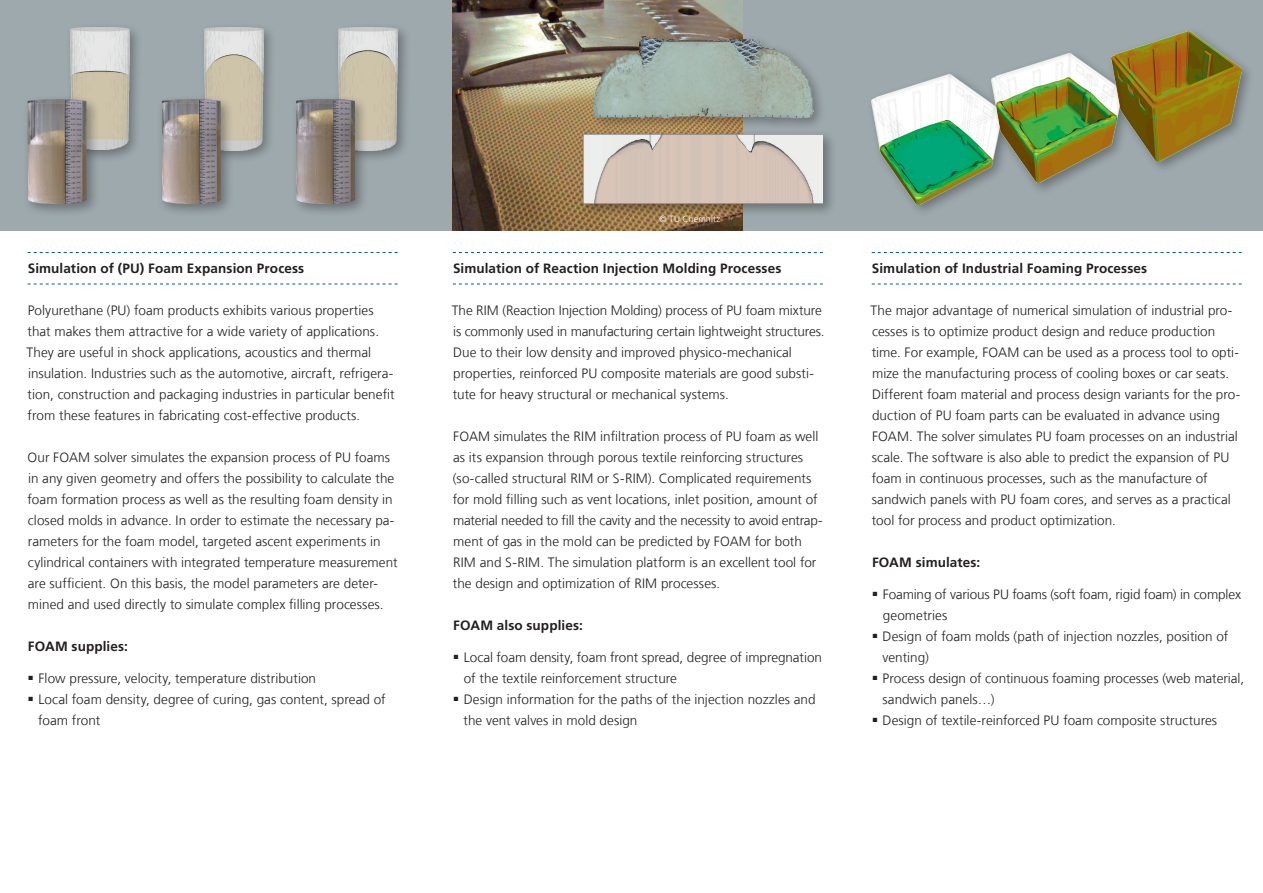
<style>
.page{position:relative;width:1263px;height:893px;background:#fff}
.page>*{position:absolute;margin:0;border:0;box-sizing:border-box;transform-origin:0 0}
.t1{font:300 13.5px/21px "Frutiger LT Com";color:#231f20}
.t2{font:700 13.5px "Frutiger LT Com";letter-spacing:.01em;color:#231f20}
.t3{font:300 9px "Frutiger LT Com";letter-spacing:.015em;color:#fff}
</style>
<div class="page">
<div style="left:0;top:0;width:1263px;height:231px;background:#9da9ad"></div>
<img style="left:453px;top:0;width:289px;height:231px">
<div style="left:578px;top:129px;width:258px;height:89px;background:#231f20;opacity:.4"></div>
<img style="left:583px;top:134px;width:240px;height:70px">
<div style="left:589px;top:31px;width:237px;height:100px;background:#231f20;opacity:.4"></div>
<img style="left:594px;top:35px;width:219px;height:84px">
<div style="left:334px;top:22px;width:77px;height:142px;background:#231f20;opacity:.4"></div>
<img style="left:339px;top:27px;width:59px;height:123px">
<div style="left:291px;top:94px;width:78px;height:124px;background:#231f20;opacity:.4"></div>
<img style="left:296px;top:99px;width:59px;height:105px">
<div style="left:199px;top:22px;width:78px;height:142px;background:#231f20;opacity:.4"></div>
<img style="left:204px;top:27px;width:59px;height:123px">
<div style="left:157px;top:94px;width:78px;height:124px;background:#231f20;opacity:.4"></div>
<img style="left:162px;top:99px;width:59px;height:105px">
<div style="left:65px;top:22px;width:78px;height:141px;background:#231f20;opacity:.4"></div>
<img style="left:70px;top:27px;width:59px;height:123px">
<div style="left:23px;top:94px;width:77px;height:124px;background:#231f20;opacity:.4"></div>
<img style="left:28px;top:99px;width:59px;height:105px">
<img style="left:872px;top:74px;width:115px;height:130px">
<div style="left:987px;top:48px;width:148px;height:148px;background:#231f20;opacity:.4"></div>
<img style="left:991px;top:53px;width:131px;height:130px">
<div style="left:1106px;top:27px;width:149px;height:148px;background:#231f20;opacity:.4"></div>
<img style="left:1111px;top:32px;width:131px;height:130px">
<svg style="left:28px;top:252px;width:370px;height:1px"></svg>
<svg style="left:28px;top:284px;width:370px;height:1px"></svg>
<svg style="left:453px;top:252px;width:370px;height:1px"></svg>
<svg style="left:453px;top:284px;width:370px;height:1px"></svg>
<svg style="left:872px;top:252px;width:370px;height:1px"></svg>
<svg style="left:872px;top:284px;width:370px;height:1px"></svg>
<p class="t2" style="left:28px;top:260px;width:278px">Simulation of (PU) Foam Expansion Process</p>
<p class="t1" style="left:27px;top:300px;width:370px">Polyurethane (PU) foam products exhibits various properties that makes them attractive for a wide variety of applications.<br>They are useful in shock applications, acoustics and thermal insulation. Industries such as the automotive, aircraft, refrigera&shy;tion, construction and packaging industries in particular benefit from these features in fabricating cost-effective products.</p>
<p class="t1" style="left:28px;top:447px;width:371px">Our FOAM solver simulates the expansion process of PU foams in any given geometry and offers the possibility to calculate the foam formation process as well as the resulting foam density in closed molds in advance. In order to estimate the necessary pa&shy;rameters for the foam model, targeted ascent experiments in cylindrical containers with integrated temperature measurement are sufficient. On this basis, the model parameters are deter&shy;mined and used directly to simulate complex filling processes.</p>
<p class="t2" style="left:28px;top:639px;width:102px">FOAM supplies:</p>
<p class="t1" style="left:29px;top:668px;width:289px">■ Flow pressure, velocity, temperature distribution</p>
<p class="t1" style="left:38px;top:689px;width:349px;text-indent:-10px">■ Local foam density, degree of curing, gas content, spread of foam front</p>
<p class="t3" style="left:659px;top:214px;width:62px">© TU Chemnitz</p>
<p class="t2" style="left:453px;top:260px;width:330px">Simulation of Reaction Injection Molding Processes</p>
<p class="t1" style="left:452px;top:300px;width:374px">The RIM (Reaction Injection Molding) process of PU foam mixture is commonly used in manufacturing certain lightweight structures.<br>Due to their low density and improved physico-mechanical properties, reinforced PU composite materials are good substi&shy;tute for heavy structural or mechanical systems.</p>
<p class="t1" style="left:453px;top:426px;width:371px">FOAM simulates the RIM infiltration process of PU foam as well as its expansion through porous textile reinforcing structures (so-called structural RIM or S-RIM). Complicated requirements for mold filling such as vent locations, inlet position, amount of material needed to fill the cavity and the necessity to avoid entrap&shy;ment of gas in the mold can be predicted by FOAM for both RIM and S-RIM. The simulation platform is an excellent tool for the design and optimization of RIM processes.</p>
<p class="t2" style="left:453px;top:618px;width:131px">FOAM also supplies:</p>
<p class="t1" style="left:464px;top:647px;width:360px;text-indent:-10px">■ Local foam density, foam front spread, degree of impregnation of the textile reinforcement structure</p>
<p class="t1" style="left:463px;top:689px;width:354px;text-indent:-10px">■ Design information for the paths of the injection nozzles and the vent valves in mold design</p>
<p class="t2" style="left:872px;top:260px;width:277px">Simulation of Industrial Foaming Processes</p>
<p class="t1" style="left:871px;top:300px;width:371px">The major advantage of numerical simulation of industrial pro&shy;cesses is to optimize product design and reduce production time. For example, FOAM can be used as a process tool to opti&shy;mize the manufacturing process of cooling boxes or car seats.<br>Different foam material and process design variants for the pro&shy;duction of PU foam parts can be evaluated in advance using FOAM. The solver simulates PU foam processes on an industrial scale. The software is also able to predict the expansion of PU foam in continuous processes, such as the manufacture of sandwich panels with PU foam cores, and serves as a practical tool for process and product optimization.</p>
<p class="t2" style="left:872px;top:555px;width:110px">FOAM simulates:</p>
<p class="t1" style="left:883px;top:584px;width:360px;text-indent:-10px">■ Foaming of various PU foams (soft foam, rigid foam) in complex geometries</p>
<p class="t1" style="left:882px;top:626px;width:347px;text-indent:-10px">■ Design of foam molds (path of injection nozzles, position of venting)</p>
<p class="t1" style="left:882px;top:668px;width:363px;text-indent:-10px">■ Process design of continuous foaming processes (web material, sandwich panels…)</p>
<p class="t1" style="left:873px;top:710px;width:346px">■ Design of textile-reinforced PU foam composite structures</p>
</div>
